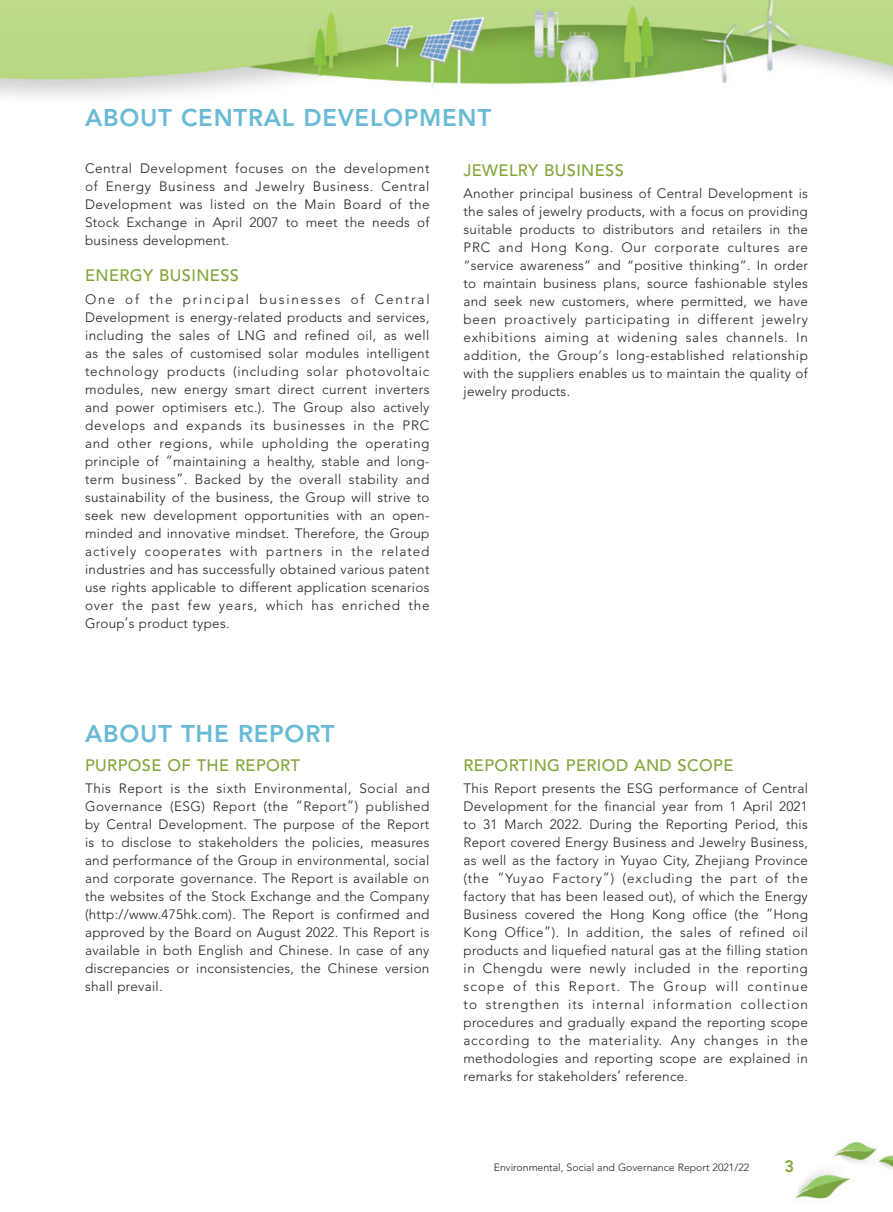
<style>
.page{position:relative;width:893px;height:1212px;background:#fff}
.page>*{position:absolute;margin:0;border:0;box-sizing:border-box;transform-origin:0 0}
.t1{font:800 24px "Avenir LT Std";letter-spacing:.03em;color:#6abad6}
.Heading_1{font:500 16.5px "Avenir LT Std";letter-spacing:.025em;color:#81a638}
.t2{font:800 16.5px "Avenir LT Std";color:#81a638}
.Body_Text{font:300 13.5px/18px "Avenir LT Std";letter-spacing:.02em;color:#231f20;text-align:justify}
.t3{font:300 10.5px "Avenir LT Std";color:#231f20}
</style>
<div class="page">
<img style="left:0;top:0;width:893px;height:1199px">
<h1 class="t1" style="left:85px;top:103px;width:408px">ABOUT CENTRAL DEVELOPMENT</h1>
<p class="Body_Text" style="left:85px;top:160px;width:346px">Central Development focuses on the development of Energy Business and Jewelry Business. Central Development was listed on the Main Board of the Stock Exchange in April 2007 to meet the needs of business development.</p>
<p class="Heading_1" style="left:85px;top:266px;width:156px">ENERGY BUSINESS</p>
<p class="Body_Text" style="left:85px;top:290px;width:346px">One of the principal businesses of Central Development is energy-related products and services, including the sales of LNG and refined oil, as well as the sales of customised solar modules intelligent technology products (including solar photovoltaic modules, new energy smart direct current inverters and power optimisers etc.). The Group also actively develops and expands its businesses in the PRC and other regions, while upholding the operating principle of “maintaining a healthy, stable and long&shy;term business”. Backed by the overall stability and sustainability of the business, the Group will strive to seek new development opportunities with an open&shy;minded and innovative mindset. Therefore, the Group actively cooperates with partners in the related industries and has successfully obtained various patent use rights applicable to different application scenarios over the past few years, which has enriched the Group’s product types.</p>
<p class="Heading_1" style="left:463px;top:161px;width:162px">JEWELRY BUSINESS</p>
<p class="Body_Text" style="left:463px;top:185px;width:346px">Another principal business of Central Development is the sales of jewelry products, with a focus on providing suitable products to distributors and retailers in the PRC and Hong Kong. Our corporate cultures are “service awareness” and “positive thinking”. In order to maintain business plans, source fashionable styles and seek new customers, where permitted, we have been proactively participating in different jewelry exhibitions aiming at widening sales channels. In addition, the Group’s long-established relationship with the suppliers enables us to maintain the quality of jewelry products.</p>
<p class="t1" style="left:85px;top:720px;width:251px">ABOUT THE REPORT</p>
<p class="Heading_1" style="left:85px;top:755px;width:216px">PURPOSE OF THE REPORT</p>
<p class="Body_Text" style="left:85px;top:779px;width:346px">This Report is the sixth Environmental, Social and Governance (ESG) Report (the “Report”) published by Central Development. The purpose of the Report is to disclose to stakeholders the policies, measures and performance of the Group in environmental, social and corporate governance. The Report is available on the websites of the Stock Exchange and the Company (http://www.475hk.com). The Report is confirmed and approved by the Board on August 2022. This Report is available in both English and Chinese. In case of any discrepancies or inconsistencies, the Chinese version shall prevail.</p>
<p class="Heading_1" style="left:463px;top:755px;width:271px">REPORTING PERIOD AND SCOPE</p>
<p class="Body_Text" style="left:463px;top:779px;width:346px">This Report presents the ESG performance of Central Development for the financial year from 1 April 2021 to 31 March 2022. During the Reporting Period, this Report covered Energy Business and Jewelry Business, as well as the factory in Yuyao City, Zhejiang Province (the “Yuyao Factory”) (excluding the part of the factory that has been leased out), of which the Energy Business covered the Hong Kong office (the “Hong Kong Office”). In addition, the sales of refined oil products and liquefied natural gas at the filling station in Chengdu were newly included in the reporting scope of this Report. The Group will continue to strengthen its internal information collection procedures and gradually expand the reporting scope according to the materiality. Any changes in the methodologies and reporting scope are explained in remarks for stakeholders’ reference.</p>
<p class="t3" style="left:494px;top:1161px;width:257px">Environmental, Social and Governance Report 2021/22</p>
<p class="t2" style="left:784px;top:1156px;width:11px">3</p>
</div>
